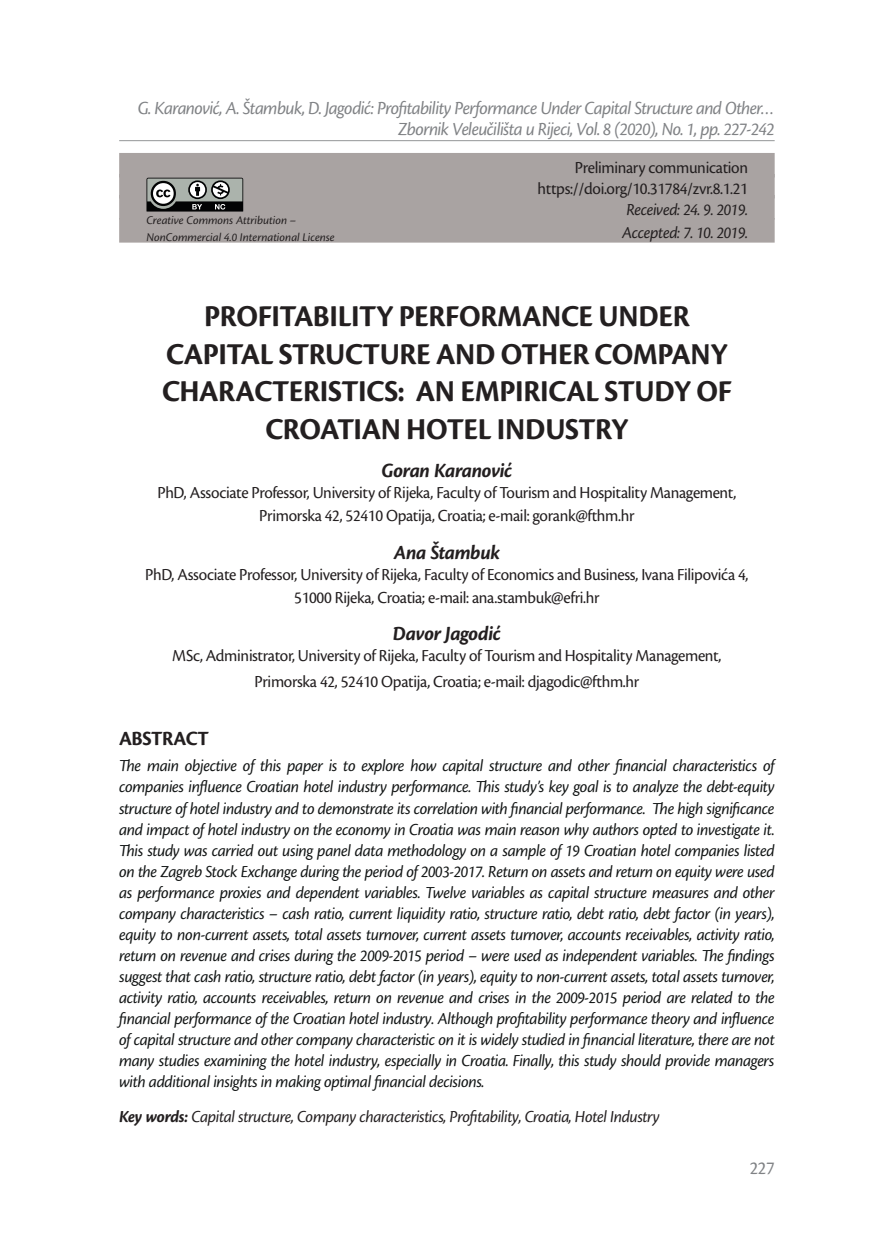
<style>
.page{position:relative;width:874px;height:1241px;background:#fff}
.page>*{position:absolute;margin:0;border:0;box-sizing:border-box;transform-origin:0 0}
.Naslov{font:700 31.5px/37.8px "Cronos Pro";letter-spacing:-.015em;color:#231f20;text-align:center;scale:.96 1}
.t1{font:italic 700 21px "Cronos Pro";letter-spacing:-.02em;color:#231f20;scale:.96 1}
.Sadržaj{font:700 21px "Cronos Pro";letter-spacing:-.025em;color:#231f20;scale:.96 1}
.t2{font:italic 19.25px/21px "Cronos Pro";letter-spacing:-.035em;color:#808285;text-align:right;scale:.96 1}
.t3{font:19.25px "Cronos Pro";color:#808285;scale:.96 1}
.t4{font:italic 17.5px/21px "Cronos Pro";letter-spacing:-.025em;color:#121515;text-align:justify;scale:.96 1}
.zaglavlje_iznad_nasl{font:17.5px/23.1px "Cronos Pro";letter-spacing:-.02em;color:#231f20;text-align:center;scale:.96 1}
.zaglavlje_iznad_nasl-2{font:italic 17.5px "Cronos Pro";letter-spacing:-.025em;color:#231f20;scale:.96 1}
.t5{font:italic 12.25px "Cronos Pro";letter-spacing:-.005em;color:#231f20}
.s1{font-weight:700}
</style>
<div class="page">
<hr style="left:119px;top:140px;width:655px;height:1px;background:#949698">
<div style="left:119px;top:153px;width:655px;height:24px;background:#a9a3a2"></div>
<div style="left:119px;top:174px;width:655px;height:24px;background:#a9a3a2"></div>
<div style="left:119px;top:195px;width:655px;height:24px;background:#a9a3a2"></div>
<div style="left:119px;top:218px;width:655px;height:24px;background:#a9a3a2"></div>
<svg style="left:146px;top:178px;width:97px;height:33px"></svg>
<p class="t2" style="left:138px;top:98px;width:664px">G. Karanović, A. Štambuk, D. Jagodić: Profitability Performance Under Capital Structure and Other…<br>Zbornik Veleučilišta u Rijeci, Vol. 8 (2020), No. 1, pp. 227-242</p>
<p class="t5" style="left:146px;top:213px;width:151px">Creative Commons Attribution –</p>
<p class="t5" style="left:146px;top:230px;width:190px">NonCommercial 4.0 International License</p>
<p class="zaglavlje_iznad_nasl" style="left:574px;top:155px;width:182px">Preliminary communication</p>
<p class="zaglavlje_iznad_nasl" style="left:537px;top:176px;width:220px">https://doi.org/10.31784/zvr.8.1.21</p>
<p class="zaglavlje_iznad_nasl-2" style="left:626px;top:199px;width:128px">Received: 24. 9. 2019.</p>
<p class="zaglavlje_iznad_nasl-2" style="left:622px;top:222px;width:132px">Accepted: 7. 10. 2019.</p>
<p class="Naslov" style="left:162px;top:297px;width:594px">PROFITABILITY PERFORMANCE UNDER CAPITAL STRUCTURE AND OTHER COMPANY CHARACTERISTICS: AN EMPIRICAL STUDY OF CROATIAN HOTEL INDUSTRY</p>
<p class="t1" style="left:381px;top:458px;width:138px">Goran Karanović</p>
<p class="zaglavlje_iznad_nasl" style="left:157px;top:481px;width:604px">PhD, Associate Professor, University of Rijeka, Faculty of Tourism and Hospitality Management,<br>Primorska 42, 52410 Opatija, Croatia; e-mail: gorank@fthm.hr</p>
<p class="t1" style="left:394px;top:540px;width:112px">Ana Štambuk</p>
<p class="zaglavlje_iznad_nasl" style="left:145px;top:562px;width:629px">PhD, Associate Professor, University of Rijeka, Faculty of Economics and Business, Ivana Filipovića 4,<br>51000 Rijeka, Croatia; e-mail: ana.stambuk@efri.hr</p>
<p class="t1" style="left:392px;top:621px;width:114px">Davor Jagodić</p>
<p class="zaglavlje_iznad_nasl" style="left:172px;top:643px;width:573px;line-height:25.2px">MSc, Administrator, University of Rijeka, Faculty of Tourism and Hospitality Management,<br>Primorska 42, 52410 Opatija, Croatia; e-mail: djagodic@fthm.hr</p>
<p class="Sadržaj" style="left:119px;top:726px;width:95px">ABSTRACT</p>
<p class="t4" style="left:119px;top:755px;width:684px">The main objective of this paper is to explore how capital structure and other financial characteristics of companies influence Croatian hotel industry performance. This study’s key goal is to analyze the debt-equity structure of hotel industry and to demonstrate its correlation with financial performance. The high significance and impact of hotel industry on the economy in Croatia was main reason why authors opted to investigate it.<br>This study was carried out using panel data methodology on a sample of 19 Croatian hotel companies listed on the Zagreb Stock Exchange during the period of 2003-2017. Return on assets and return on equity were used as performance proxies and dependent variables. Twelve variables as capital structure measures and other company characteristics – cash ratio, current liquidity ratio, structure ratio, debt ratio, debt factor (in years), equity to non-current assets, total assets turnover, current assets turnover, accounts receivables, activity ratio, return on revenue and crises during the 2009-2015 period – were used as independent variables. The findings suggest that cash ratio, structure ratio, debt factor (in years), equity to non-current assets, total assets turnover, activity ratio, accounts receivables, return on revenue and crises in the 2009-2015 period are related to the financial performance of the Croatian hotel industry. Although profitability performance theory and influence of capital structure and other company characteristic on it is widely studied in financial literature, there are not many studies examining the hotel industry, especially in Croatia. Finally, this study should provide managers with additional insights in making optimal financial decisions.</p>
<p class="zaglavlje_iznad_nasl-2" style="left:119px;top:1106px;width:564px"><span class="s1">Key words:</span> Capital structure, Company characteristics, Profitability, Croatia, Hotel Industry</p>
<p class="t3" style="left:749px;top:1156px;width:27px">227</p>
</div>
